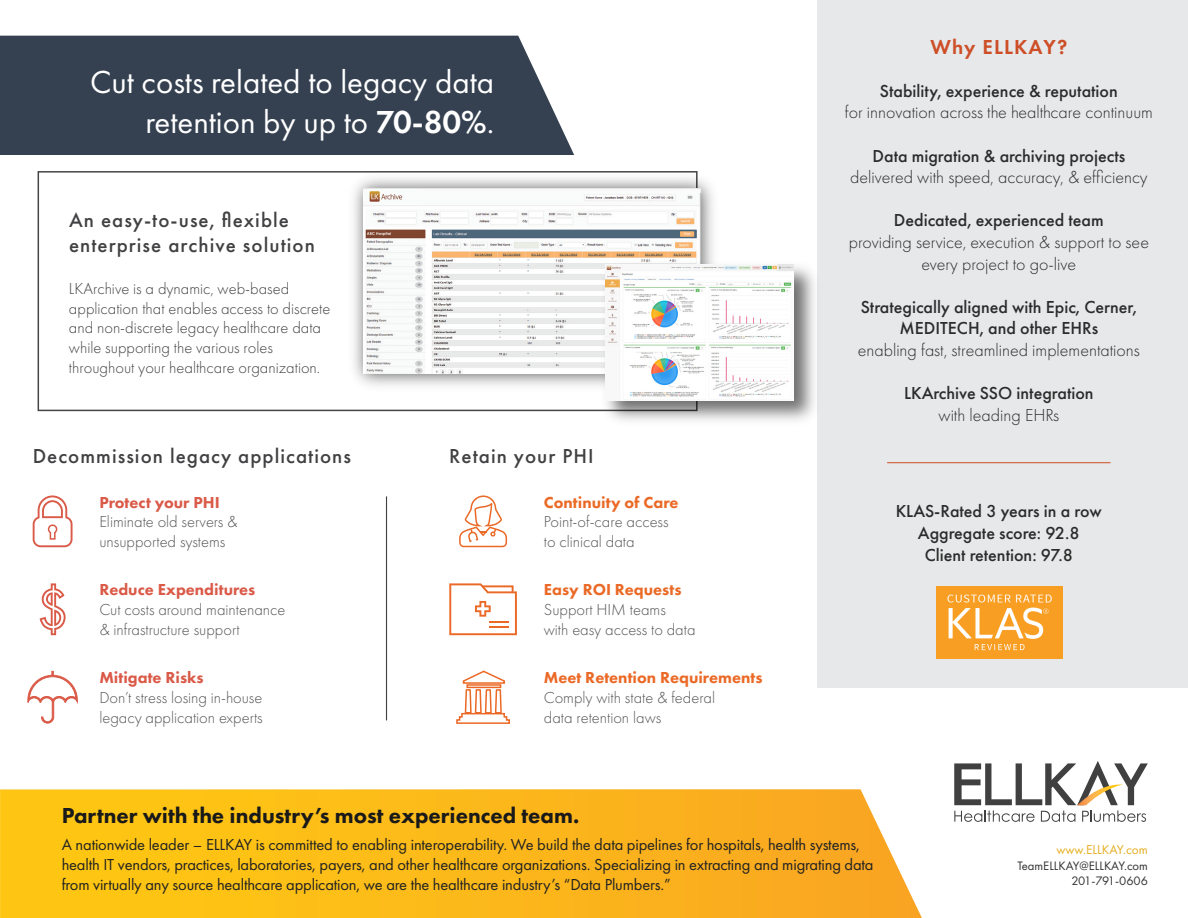
<style>
.page{position:relative;width:1188px;height:918px;background:#fff}
.page>*{position:absolute;margin:0;border:0;box-sizing:border-box;transform-origin:0 0}
.t1{font:33px/39.6px "Futura PT";color:#fff;text-align:right}
.t2{font:800 22.5px "Futura PT";color:#191919}
.t3{font:500 21px/25.2px "Futura PT";letter-spacing:.05em;color:#414042}
.t4{font:600 21px "Futura PT";letter-spacing:.05em;color:#cd4e27}
.t5{font:500 18px/21.6px "Futura PT";color:#2a2c2c;text-align:center}
.t6{font:300 18px/21.6px "Futura PT";color:#2a2c2c;text-align:center}
.t7{font:16.5px/19.8px "Futura PT";letter-spacing:-.01em;color:#212222}
.t8{font:300 16.5px/19.8px "Futura PT";color:#525352}
.t9{font:300 16.5px/19.8px "Futura PT";color:#414042}
.t10{font:800 16.5px "Futura PT";color:#eb6926}
.t11{font:800 16.5px "Futura PT";color:#da5a48}
.t12{font:13.35px "Futura PT";color:#e5af22}
.t13{font:12.75px/15.3px "Futura PT";color:#323232;text-align:right}
.s1{font-weight:600}
</style>
<div class="page">
<svg style="left:0;top:789px;width:922px;height:129px"></svg>
<div style="left:818px;top:0;width:370px;height:688px;background:#e7e8e9"></div>
<img style="left:936px;top:587px;width:126px;height:72px">
<hr style="left:887px;top:462px;width:224px;height:1px;background:#cd4e27">
<div style="left:38px;top:171px;width:660px;height:240px;border:2px solid #474444"></div>
<div style="left:0;top:36px;width:574px;height:119px;background:#354151"></div>
<svg style="left:954px;top:761px;width:194px;height:61px"></svg>
<img style="left:342px;top:171px;width:371px;height:215px">
<img style="left:364px;top:188px;width:337px;height:185px">
<div style="left:367px;top:190px;width:52px;height:15px;background:#fafbfb"></div>
<svg style="left:370px;top:191px;width:32px;height:11px"></svg>
<img style="left:597px;top:256px;width:221px;height:174px">
<img style="left:606px;top:265px;width:188px;height:135px">
<svg style="left:33px;top:495px;width:40px;height:52px"></svg>
<svg style="left:40px;top:583px;width:26px;height:52px"></svg>
<svg style="left:27px;top:671px;width:51px;height:53px"></svg>
<svg style="left:449px;top:583px;width:68px;height:141px"></svg>
<svg style="left:459px;top:495px;width:48px;height:52px"></svg>
<hr style="left:386px;top:496px;width:1px;height:224px;background:#414042">
<h1 class="t1" style="left:90px;top:62px;width:406px">Cut costs related to legacy data retention by up to <span class="s1">70-80%</span>.</h1>
<p class="t3" style="left:69px;top:207px;width:247px">An easy-to-use, flexible enterprise archive solution</p>
<p class="t9" style="left:69px;top:279px;width:263px">LKArchive is a dynamic, web-based application that enables access to discrete and non-discrete legacy healthcare data while supporting the various roles throughout your healthcare organization.</p>
<p class="t3" style="left:33px;top:443px;width:320px">Decommission legacy applications</p>
<p class="t11" style="left:99px;top:492px;width:122px">Protect your PHI</p>
<p class="t8" style="left:99px;top:512px;width:140px">Eliminate old servers &amp; unsupported systems</p>
<p class="t11" style="left:99px;top:580px;width:158px">Reduce Expenditures</p>
<p class="t8" style="left:99px;top:600px;width:188px">Cut costs around maintenance &amp; infrastructure support</p>
<p class="t11" style="left:99px;top:668px;width:106px">Mitigate Risks</p>
<p class="t8" style="left:99px;top:688px;width:165px">Don’t stress losing in-house legacy application experts</p>
<p class="t3" style="left:449px;top:443px;width:146px">Retain your PHI</p>
<p class="t10" style="left:544px;top:492px;width:136px">Continuity of Care</p>
<p class="t8" style="left:544px;top:512px;width:126px">Point-of-care access to clinical data</p>
<p class="t10" style="left:544px;top:580px;width:139px">Easy ROI Requests</p>
<p class="t8" style="left:544px;top:600px;width:153px">Support HIM teams<br>with easy access to data</p>
<p class="t10" style="left:544px;top:668px;width:220px">Meet Retention Requirements</p>
<p class="t8" style="left:544px;top:688px;width:173px">Comply with state &amp; federal data retention laws</p>
<p class="t4" style="left:930px;top:33px;width:138px">Why ELLKAY?</p>
<p class="t5" style="left:880px;top:80px;width:239px">Stability, experience &amp; reputation</p>
<p class="t6" style="left:845px;top:102px;width:310px">for innovation across the healthcare continuum</p>
<p class="t5" style="left:873px;top:145px;width:254px">Data migration &amp; archiving projects</p>
<p class="t6" style="left:850px;top:167px;width:299px">delivered with speed, accuracy, &amp; efficiency</p>
<p class="t5" style="left:894px;top:210px;width:211px">Dedicated, experienced team</p>
<p class="t6" style="left:849px;top:231px;width:302px">providing service, execution &amp; support to see every project to go-live</p>
<p class="t5" style="left:861px;top:296px;width:278px">Strategically aligned with Epic, Cerner,<br>MEDITECH, and other EHRs</p>
<p class="t6" style="left:858px;top:339px;width:284px">enabling fast, streamlined implementations</p>
<p class="t5" style="left:904px;top:382px;width:191px">LKArchive SSO integration</p>
<p class="t6" style="left:939px;top:404px;width:122px">with leading EHRs</p>
<p class="t5" style="left:896px;top:501px;width:208px">KLAS-Rated 3 years in a row<br>Aggregate score: 92.8<br>Client retention: 97.8</p>
<h2 class="t2" style="left:62px;top:801px;width:519px">Partner with the industry’s most experienced team.</h2>
<p class="t7" style="left:62px;top:835px;width:813px">A nationwide leader – ELLKAY is committed to enabling interoperability. We build the data pipelines for hospitals, health systems, health IT vendors, practices, laboratories, payers, and other healthcare organizations. Specializing in extracting and migrating data from virtually any source healthcare application, we are the healthcare industry’s “Data Plumbers.”</p>
<p class="t12" style="left:1056px;top:842px;width:93px">www.ELLKAY.com</p>
<p class="t13" style="left:1017px;top:858px;width:132px">TeamELLKAY@ELLKAY.com<br>201-791-0606</p>
</div>
